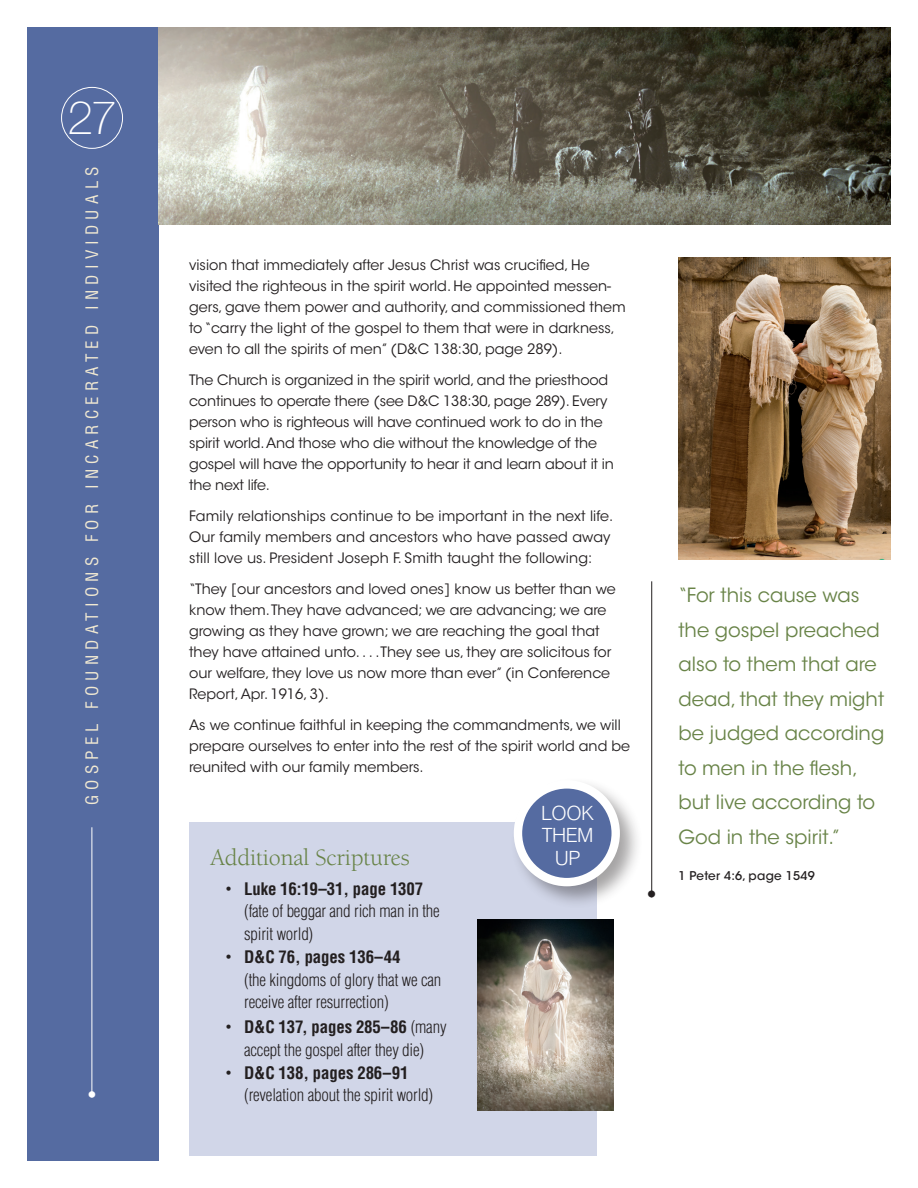
<style>
.page{position:relative;width:918px;height:1188px;background:#fff}
.page>*{position:absolute;margin:0;border:0;box-sizing:border-box;transform-origin:0 0}
.t1{font:100 46.5px "Helveticalds Lat";color:#fff}
.t2{font:24px "Berkeley O Slds Lat";letter-spacing:-.01em;color:#688347}
.t3{font:300 19.65px/22.4px "Helveticalds Lat";letter-spacing:-.025em;color:#fff;text-align:center}
.t4{font:19.5px/34.5px "Avant Gardelds Lat";color:#688347}
.t5{font:300 19.5px "Helveticalds Lat";color:#231f20}
.t6{font:300 18.15px "Helveticalds Lat";color:#fff}
.t7{font:300 condensed 16.8px/22.5px "Helveticalds Lat";letter-spacing:-.01em;color:#231f20}
.t8{font:condensed 16.8px "Helveticalds Lat";letter-spacing:.31em;color:#f1e9d2}
.t9{font:14.25px/21px "Avant Gardelds Lat";color:#231f20}
.t10{font:500 12px "Avant Gardelds Lat";letter-spacing:.02em;color:#231f20}
.s1{font-family:"Avant Gardelds Lat";font-weight:500;font-stretch:normal}
.s2{font-weight:700}
</style>
<div class="page">
<div style="left:27px;top:27px;width:131px;height:1134px;background:#556ba1"></div>
<div style="left:61px;top:87px;width:62px;height:62px;border:1px solid #fff;border-radius:50%"></div>
<hr style="left:92px;top:827px;width:1px;height:270px;background:#fff">
<img style="left:158px;top:27px;width:732px;height:197px">
<img style="left:678px;top:257px;width:212px;height:302px">
<div style="left:189px;top:823px;width:408px;height:333px;background:#d1d6e8"></div>
<img style="left:477px;top:919px;width:137px;height:192px">
<div style="left:510px;top:776px;width:133px;height:134px;background:#231f20;opacity:.41"></div>
<div style="left:518px;top:784px;width:98px;height:98px;background:#556ba1;border-radius:50%"></div>
<div style="left:514px;top:780px;width:106px;height:106px;border:8px solid #fff;border-radius:50%"></div>
<hr style="left:651px;top:581px;width:1px;height:316px;background:#231f20">
<h1 class="t1" style="left:68px;top:81px;width:51px">27</h1>
<p class="t8" style="left:78px;top:805px;width:640px;rotate:-90deg">GOSPEL FOUNDATIONS FOR INCARCERATED INDIVIDUALS</p>
<p class="t6" style="left:87px;top:1080px;width:11px">•</p>
<p class="t9" style="left:189px;top:253px;width:438px">vision that immediately after Jesus Christ was crucified, He visited the righteous in the spirit world. He appointed messen&shy;gers, gave them power and authority, and commissioned them to “carry the light of the gospel to them that were in darkness, even to all the spirits of men” (D&amp;C 138:30, page 289).</p>
<p class="t9" style="left:189px;top:368px;width:426px">The Church is organized in the spirit world, and the priesthood continues to operate there (see D&amp;C 138:30, page 289). Every person who is righteous will have continued work to do in the spirit world. And those who die without the knowledge of the gospel will have the opportunity to hear it and learn about it in the next life.</p>
<p class="t9" style="left:189px;top:504px;width:426px">Family relationships continue to be important in the next life.<br>Our family members and ancestors who have passed away still love us. President Joseph F. Smith taught the following:</p>
<p class="t9" style="left:189px;top:577px;width:428px">“They [our ancestors and loved ones] know us better than we know them. They have advanced; we are advancing; we are growing as they have grown; we are reaching the goal that they have attained unto. . . . They see us, they are solicitous for our welfare, they love us now more than ever” (in Conference Report, Apr. 1916, 3).</p>
<p class="t9" style="left:189px;top:713px;width:443px">As we continue faithful in keeping the commandments, we will prepare ourselves to enter into the rest of the spirit world and be reunited with our family members.</p>
<h2 class="t2" style="left:210px;top:841px;width:201px">Additional Scriptures</h2>
<p class="t7" style="left:244px;top:877px;width:197px;text-indent:-20px"><span class="s1">•</span> <span class="s2">Luke 16:19–31, page 1307 </span>(fate of beggar and rich man in the spirit world)</p>
<p class="t7" style="left:244px;top:945px;width:199px;text-indent:-20px"><span class="s1">•</span> <span class="s2">D&amp;C 76, pages 136–44<br></span>(the kingdoms of glory that we can receive after resurrection)</p>
<p class="t7" style="left:224px;top:1015px;width:224px;text-align:center"><span class="s1">•</span> <span class="s2">D&amp;C 137, pages 285–86</span> (many accept the gospel after they die)</p>
<p class="t7" style="left:244px;top:1061px;width:191px;text-indent:-20px"><span class="s1">•</span> <span class="s2">D&amp;C 138, pages 286–91 </span>(revelation about the spirit world)</p>
<h3 class="t3" style="left:541px;top:801px;width:54px">LOOK<br>THEM<br>UP</h3>
<h3 class="t5" style="left:647px;top:879px;width:11px">•</h3>
<h3 class="t4" style="left:678px;top:577px;width:207px">“For this cause was the gospel preached also to them that are dead, that they might be judged according to men in the flesh, but live according to<br>God in the spirit.”</h3>
<p class="t10" style="left:678px;top:865px;width:138px">1 Peter 4:6, page 1549</p>
</div>
